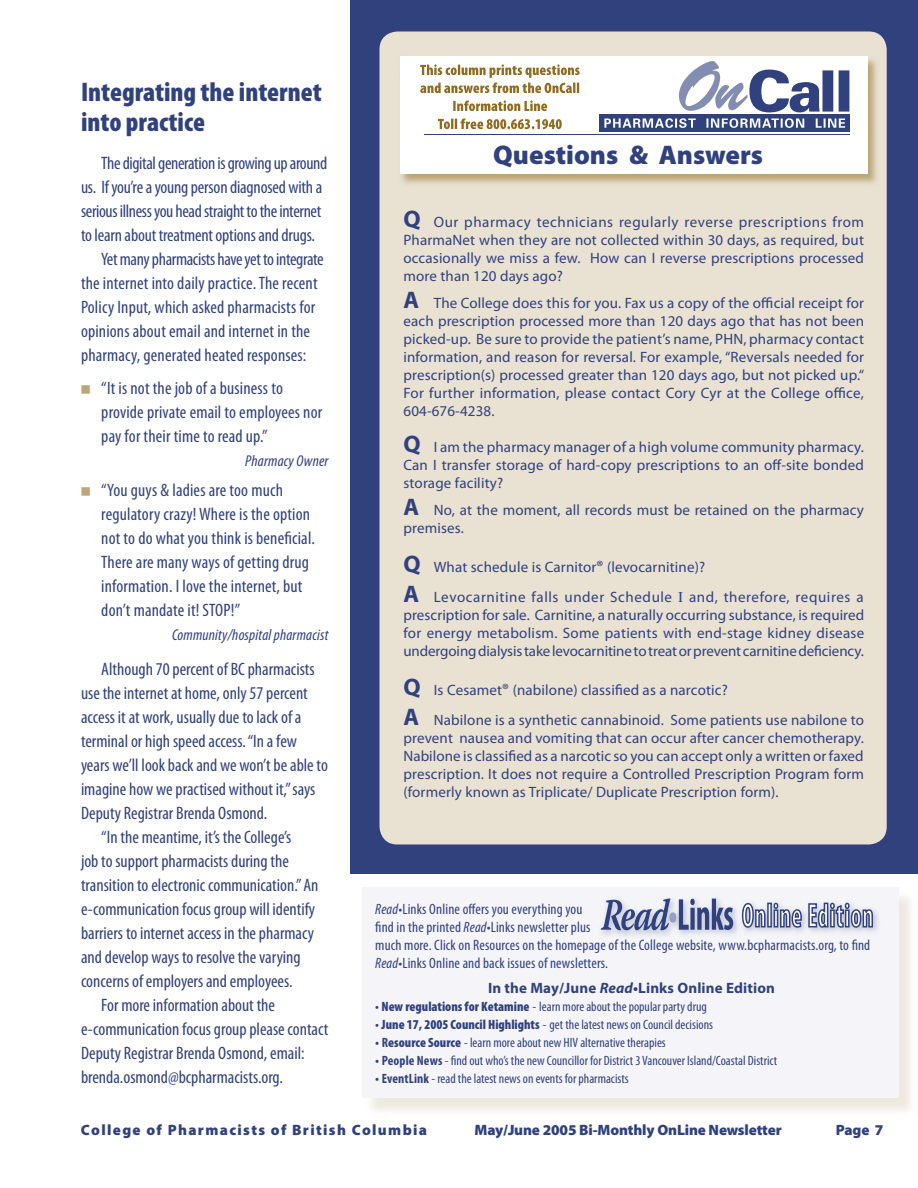
<style>
.page{position:relative;width:918px;height:1188px;background:#fff}
.page>*{position:absolute;margin:0;border:0;box-sizing:border-box;transform-origin:0 0}
.t1{font:900 condensed 27px/30px "Myriad Pro";color:#30417e}
.t2{font:900 27px "Myriad Pro";color:#30417e}
.t3{font:condensed 18px/24px "Myriad Pro";color:#30417e}
.t4{font:condensed 18px "Myriad Pro";letter-spacing:-.02em;color:#30417e}
.t5{font:italic condensed 15.75px "Myriad Pro";letter-spacing:.01em;color:#30417e}
.t6{font:15px/18px "Myriad Pro";letter-spacing:.01em;color:#30417e;text-align:justify}
.t7{font:condensed 15px/18px "Myriad Pro";letter-spacing:.01em;color:#30417e}
.t8{font:15px/30px "Myriad Pro";letter-spacing:.035em;color:#30417e}
.t9{font:900 15px "Myriad Pro";letter-spacing:-.005em;color:#30417e}
.t10{font:900 15px "Myriad Pro";letter-spacing:.09em;color:#30417e}
.t11{font:700 15px "Myriad Pro";letter-spacing:.01em;color:#30417e}
.t12{font:condensed 13.5px "Myriad Pro";color:#30417e}
.s1{font-weight:700;font-size:24px}
.s2{font-size:16.5px}
.s3{font-family:"Times"}
.s4{font-style:italic}
.s5{font-weight:700}
.s6{font-weight:900}
</style>
<div class="page">
<div style="left:350px;top:0;width:568px;height:873px;background:#30417e"></div>
<div style="left:379px;top:31px;width:508px;height:814px;background:#e9e1d2;border-radius:18px"></div>
<img style="left:401px;top:59px;width:476px;height:125px">
<div style="left:400px;top:56px;width:468px;height:118px;background:#fff"></div>
<svg style="left:420px;top:64px;width:160px;height:29px"></svg>
<svg style="left:453px;top:100px;width:94px;height:11px"></svg>
<svg style="left:438px;top:118px;width:124px;height:11px"></svg>
<div style="left:599px;top:114px;width:251px;height:18px;background:#30417e"></div>
<svg style="left:604px;top:118px;width:241px;height:10px"></svg>
<svg style="left:679px;top:61px;width:170px;height:51px"></svg>
<hr style="left:424px;top:134px;width:426px;height:1px;background:#30417e">
<div style="left:362px;top:888px;width:536px;height:210px;background:#f5f5f9"></div>
<img style="left:600px;top:898px;width:137px;height:42px">
<img style="left:664px;top:930px;width:21px;height:2px">
<img style="left:674px;top:898px;width:5px;height:41px">
<svg style="left:601px;top:899px;width:132px;height:31px"></svg>
<img style="left:737px;top:902px;width:141px;height:31px">
<svg style="left:742px;top:903px;width:131px;height:25px"></svg>
<h1 class="t1" style="left:81px;top:78px;width:242px">Integrating the internet into practice</h1>
<p class="t4" style="left:101px;top:154px;width:228px">The digital generation is growing up around</p>
<p class="t3" style="left:81px;top:176px;width:243px">us. If you’re a young person diagnosed with a</p>
<p class="t4" style="left:81px;top:202px;width:242px">serious illness you head straight to the internet</p>
<p class="t3" style="left:81px;top:224px;width:236px">to learn about treatment options and drugs.</p>
<p class="t4" style="left:101px;top:250px;width:224px">Yet many pharmacists have yet to integrate</p>
<p class="t3" style="left:81px;top:272px;width:238px">the internet into daily practice. The recent</p>
<p class="t3" style="left:81px;top:296px;width:236px">Policy Input, which asked pharmacists for</p>
<p class="t3" style="left:81px;top:320px;width:231px">opinions about email and internet in the</p>
<p class="t3" style="left:81px;top:344px;width:227px">pharmacy, generated heated responses:</p>
<p class="t3" style="left:101px;top:377px;width:222px">“It is not the job of a business to provide private email to employees nor pay for their time to read up.”</p>
<p class="t5" style="left:245px;top:453px;width:85px">Pharmacy Owner</p>
<p class="t3" style="left:101px;top:479px;width:215px">“You guys &amp; ladies are too much regulatory crazy! Where is the option not to do what you think is beneficial.<br>There are many ways of getting drug information. I love the internet, but don’t mandate it! STOP!”</p>
<p class="t5" style="left:172px;top:627px;width:158px">Community/hospital pharmacist</p>
<p class="t3" style="left:101px;top:657px;width:215px">Although 70 percent of BC pharmacists</p>
<p class="t3" style="left:81px;top:681px;width:228px">use the internet at home, only 57 percent</p>
<p class="t3" style="left:81px;top:705px;width:222px">access it at work, usually due to lack of a</p>
<p class="t3" style="left:81px;top:729px;width:218px">terminal or high speed access. “In a few</p>
<p class="t3" style="left:81px;top:753px;width:248px">years we’ll look back and we won’t be able to</p>
<p class="t3" style="left:81px;top:777px;width:236px">imagine how we practised without it,” says</p>
<p class="t3" style="left:81px;top:801px;width:188px">Deputy Registrar Brenda Osmond.</p>
<p class="t3" style="left:101px;top:825px;width:191px">“In the meantime, it’s the College’s</p>
<p class="t3" style="left:81px;top:849px;width:209px">job to support pharmacists during the</p>
<p class="t3" style="left:81px;top:873px;width:239px">transition to electronic communication.” An</p>
<p class="t3" style="left:81px;top:897px;width:236px">e-communication focus group will identify</p>
<p class="t3" style="left:81px;top:921px;width:235px">barriers to internet access in the pharmacy</p>
<p class="t3" style="left:81px;top:945px;width:221px">and develop ways to resolve the varying</p>
<p class="t3" style="left:81px;top:969px;width:213px">concerns of employers and employees.</p>
<p class="t3" style="left:101px;top:993px;width:175px">For more information about the</p>
<p class="t3" style="left:81px;top:1017px;width:249px">e-communication focus group please contact</p>
<p class="t3" style="left:81px;top:1041px;width:225px">Deputy Registrar Brenda Osmond, email:</p>
<p class="t3" style="left:81px;top:1065px;width:203px">brenda.osmond@bcpharmacists.org.</p>
<p class="t10" style="left:81px;top:1121px;width:348px">College of Pharmacists of British Columbia</p>
<p class="t9" style="left:475px;top:1121px;width:309px">May/June 2005 Bi-Monthly OnLine Newsletter</p>
<p class="t9" style="left:836px;top:1121px;width:49px">Page 7</p>
<h1 class="t2" style="left:493px;top:140px;width:272px">Questions &amp; Answers</h1>
<p class="t6" style="left:404px;top:214px;width:462px"><span class="s1">Q</span> Our pharmacy technicians regularly reverse prescriptions from PharmaNet when they are not collected within 30 days, as required, but occasionally we miss a few. How can I reverse prescriptions processed more than 120 days ago?</p>
<p class="t6" style="left:404px;top:295px;width:462px"><span class="s1">A</span> The College does this for you. Fax us a copy of the official receipt for each prescription processed more than 120 days ago that has not been picked-up. Be sure to provide the patient’s name, PHN, pharmacy contact information, and reason for reversal. For example, “Reversals needed for prescription(s) processed greater than 120 days ago, but not picked up.“ For further information, please contact Cory Cyr at the College office, 604-676-4238.</p>
<p class="t6" style="left:404px;top:439px;width:462px"><span class="s1">Q</span> I am the pharmacy manager of a high volume community pharmacy.<br>Can I transfer storage of hard-copy prescriptions to an off-site bonded storage facility?</p>
<p class="t6" style="left:404px;top:502px;width:462px"><span class="s1">A</span> No, at the moment, all records must be retained on the pharmacy premises.</p>
<p class="t8" style="left:404px;top:553px;width:462px"><span class="s1">Q</span> What schedule is Carnitor<span class="s2">®</span> (levocarnitine)?<br><span class="s1">A</span> Levocarnitine falls under Schedule <span class="s3">I</span> and, therefore, requires a</p>
<p class="t6" style="left:404px;top:607px;width:462px">prescription for sale. Carnitine, a naturally occurring substance, is required for energy metabolism. Some patients with end-stage kidney disease undergoing dialysis take levocarnitine to treat or prevent carnitine deficiency.</p>
<p class="t6" style="left:404px;top:676px;width:462px;line-height:30px"><span class="s1">Q</span> Is Cesamet<span class="s2">®</span> (nabilone) classified as a narcotic?<br><span class="s1">A</span> Nabilone is a synthetic cannabinoid. Some patients use nabilone to</p>
<p class="t6" style="left:404px;top:730px;width:462px">prevent nausea and vomiting that can occur after cancer chemotherapy.<br>Nabilone is classified as a narcotic so you can accept only a written or faxed prescription. It does not require a Controlled Prescription Program form (formerly known as Triplicate/ Duplicate Prescription form).</p>
<p class="t7" style="left:375px;top:900px;width:497px"><span class="s4">Read</span>•Links Online offers you everything you<br>find in the printed <span class="s4">Read</span>•Links newsletter plus<br>much more. Click on Resources on the homepage of the College website, www.bcpharmacists.org, to find <span class="s4">Read</span>•Links Online and back issues of newsletters.</p>
<p class="t11" style="left:488px;top:980px;width:288px">In the May/June <span class="s4">Read</span>•Links Online Edition</p>
<p class="t12" style="left:375px;top:1000px;width:333px"><span class="s5">•</span> <span class="s6">New regulations for Ketamine</span> - learn more about the popular party drug</p>
<p class="t12" style="left:375px;top:1018px;width:339px"><span class="s5">•</span> <span class="s6">June 17, 2005 Council Highlights</span> - get the latest news on Council decisions</p>
<p class="t12" style="left:375px;top:1036px;width:292px"><span class="s6">•</span> <span class="s5">R</span><span class="s6">esource Source</span> - learn more about new HIV alternative therapies</p>
<p class="t12" style="left:375px;top:1054px;width:403px"><span class="s6">•</span> <span class="s5">People News</span> - find out who’s the new Councillor for District 3 Vancouver Island/Coastal District</p>
<p class="t12" style="left:375px;top:1072px;width:255px"><span class="s6">•</span> <span class="s5">EventLink</span> - read the latest news on events for pharmacists</p>
</div>
